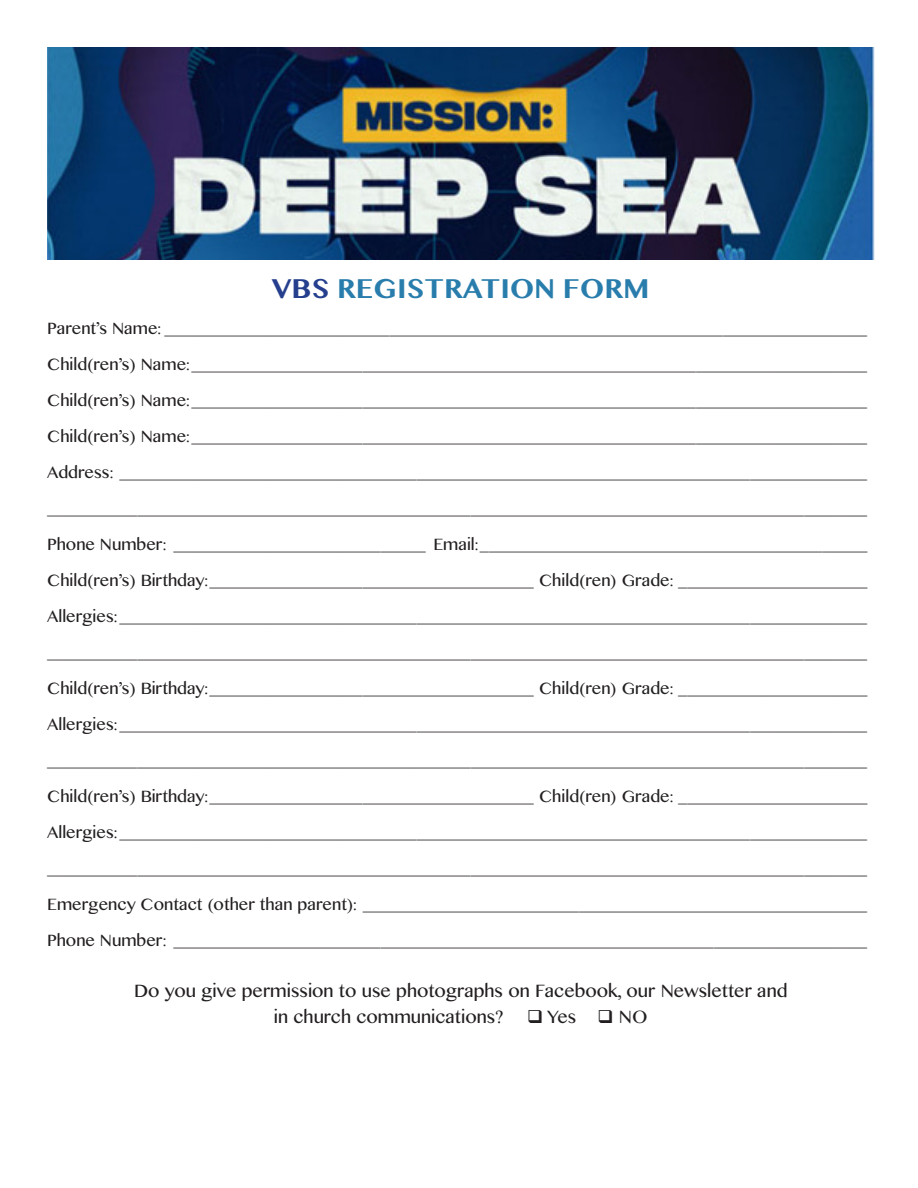
<style>
.page{position:relative;width:918px;height:1188px;background:#fff}
.page>*{position:absolute;margin:0;border:0;box-sizing:border-box;transform-origin:0 0}
.t1{font:700 27px "Myanmar MN";color:#297dac}
.t2{font:18px "Myanmar MN";color:#231f20}
.t3{font:16.5px "Myanmar MN";color:#231f20}
.s1{color:#253f8e}
</style>
<div class="page">
<img style="left:47px;top:47px;width:827px;height:212px">
<p class="t1" style="left:272px;top:273px;width:379px"><span class="s1">VBS</span> REGISTRATION FORM</p>
<p class="t3" style="left:47px;top:319px;width:821px">Parent’s Name: ______________________________________________________________________________</p>
<p class="t3" style="left:47px;top:355px;width:821px">Child(ren’s) Name:___________________________________________________________________________</p>
<p class="t3" style="left:47px;top:391px;width:821px">Child(ren’s) Name:___________________________________________________________________________</p>
<p class="t3" style="left:47px;top:427px;width:821px">Child(ren’s) Name:___________________________________________________________________________</p>
<p class="t3" style="left:47px;top:463px;width:821px">Address: ___________________________________________________________________________________</p>
<p class="t3" style="left:47px;top:499px;width:821px">___________________________________________________________________________________________</p>
<p class="t3" style="left:47px;top:535px;width:822px">Phone Number: ____________________________ Email:___________________________________________</p>
<p class="t3" style="left:47px;top:571px;width:822px">Child(ren’s) Birthday:____________________________________ Child(ren) Grade: _____________________</p>
<p class="t3" style="left:47px;top:607px;width:821px">Allergies:___________________________________________________________________________________</p>
<p class="t3" style="left:47px;top:643px;width:821px">___________________________________________________________________________________________</p>
<p class="t3" style="left:47px;top:679px;width:822px">Child(ren’s) Birthday:____________________________________ Child(ren) Grade: _____________________</p>
<p class="t3" style="left:47px;top:715px;width:821px">Allergies:___________________________________________________________________________________</p>
<p class="t3" style="left:47px;top:751px;width:821px">___________________________________________________________________________________________</p>
<p class="t3" style="left:47px;top:787px;width:822px">Child(ren’s) Birthday:____________________________________ Child(ren) Grade: _____________________</p>
<p class="t3" style="left:47px;top:823px;width:821px">Allergies:___________________________________________________________________________________</p>
<p class="t3" style="left:47px;top:859px;width:821px">___________________________________________________________________________________________</p>
<p class="t3" style="left:47px;top:895px;width:822px">Emergency Contact (other than parent): ________________________________________________________</p>
<p class="t3" style="left:47px;top:931px;width:821px">Phone Number: _____________________________________________________________________________</p>
<p class="t2" style="left:134px;top:980px;width:655px">Do you give permission to use photographs on Facebook, our Newsletter and</p>
<p class="t2" style="left:274px;top:1006px;width:231px">in church communications?</p>
<p class="t2" style="left:527px;top:1006px;width:122px">❑ Yes ❑ NO</p>
</div>
